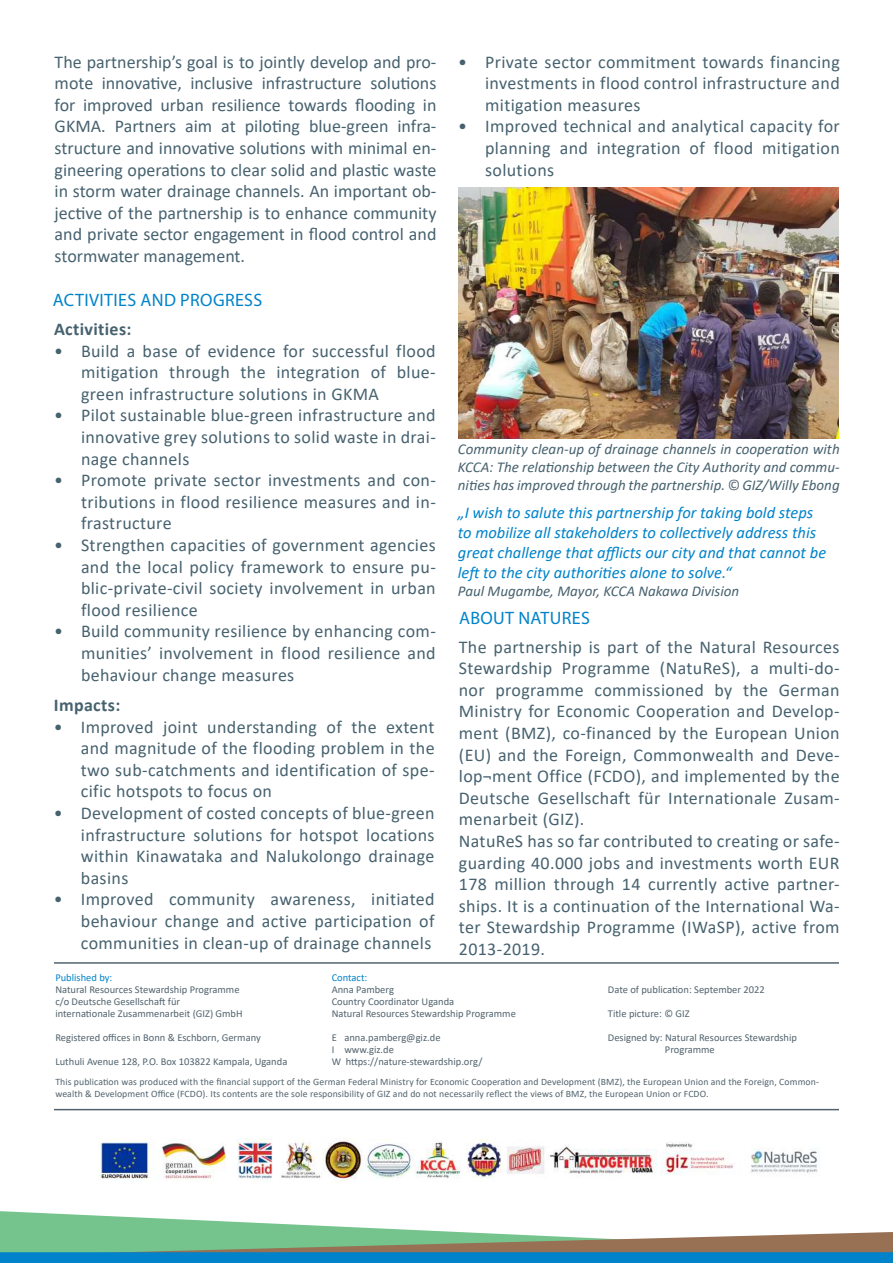
<style>
.page{position:relative;width:893px;height:1263px;background:#fff}
.page>*{position:absolute;margin:0;border:0;box-sizing:border-box;transform-origin:0 0}
.t1{font:18px/21.6px "Calibri";letter-spacing:.02em;color:#47626f;text-align:justify}
.t2{font:18px "Myriad Pro";letter-spacing:.02em;color:#0083ca}
.t3{font:700 18px "Calibri";letter-spacing:.02em;color:#47626f}
.t4{font:italic 16.5px/19.8px "Calibri";color:#0083ca}
.t5{font:italic 15px/18px "Calibri";color:#47626f;text-align:justify}
.t6{font:10.5px/12px "Calibri";color:#52636e}
.t7{font:10.5px "Calibri";color:#0083ca}
.t8{font:9.75px/12px "Calibri";letter-spacing:.01em;color:#52636e}
.s1{font-style:normal;color:#52636e}
</style>
<div class="page">
<svg style="left:0;top:1211px;width:435px;height:20px"></svg>
<svg style="left:0;top:1231px;width:893px;height:32px;background:#609b99"></svg>
<hr style="left:54px;top:962px;width:785px;height:2px;background:#52636e">
<hr style="left:54px;top:1109px;width:785px;height:1px;background:#52636e">
<img style="left:99px;top:1138px;width:558px;height:43px">
<img style="left:751px;top:1148px;width:69px;height:25px">
<img style="left:660px;top:1142px;width:74px;height:33px">
<img style="left:459px;top:187px;width:380px;height:251px">
<p class="t1" style="left:55px;top:50px;width:383px">The partnership’s goal is to jointly develop and pro&shy;mote innovative, inclusive infrastructure solutions for improved urban resilience towards flooding in GKMA. Partners aim at piloting blue-green infra&shy;structure and innovative solutions with minimal en&shy;gineering operations to clear solid and plastic waste in storm water drainage channels. An important ob&shy;jective of the partnership is to enhance community and private sector engagement in flood control and stormwater management.</p>
<p class="t2" style="left:53px;top:293px;width:211px">ACTIVITIES AND PROGRESS</p>
<p class="t3" style="left:54px;top:316px;width:79px">Activities:</p>
<p class="t1" style="left:81px;top:340px;width:356px;text-indent:-27px">• Build a base of evidence for successful flood mitigation through the integration of blue&shy;green infrastructure solutions in GKMA</p>
<p class="t1" style="left:81px;top:404px;width:356px;text-indent:-27px">• Pilot sustainable blue-green infrastructure and innovative grey solutions to solid waste in drai&shy;nage channels</p>
<p class="t1" style="left:81px;top:469px;width:356px;text-indent:-27px">• Promote private sector investments and con&shy;tributions in flood resilience measures and in&shy;frastructure</p>
<p class="t1" style="left:81px;top:534px;width:356px;text-indent:-27px">• Strengthen capacities of government agencies and the local policy framework to ensure pu&shy;blic-private-civil society involvement in urban flood resilience</p>
<p class="t1" style="left:81px;top:620px;width:356px;text-indent:-27px">• Build community resilience by enhancing com&shy;munities’ involvement in flood resilience and behaviour change measures</p>
<p class="t3" style="left:54px;top:692px;width:68px">Impacts:</p>
<p class="t1" style="left:81px;top:715px;width:355px;text-indent:-27px">• Improved joint understanding of the extent and magnitude of the flooding problem in the two sub-catchments and identification of spe&shy;cific hotspots to focus on</p>
<p class="t1" style="left:81px;top:802px;width:355px;text-indent:-27px">• Development of costed concepts of blue-green infrastructure solutions for hotspot locations within Kinawataka and Nalukolongo drainage basins</p>
<p class="t1" style="left:81px;top:888px;width:355px;text-indent:-27px">• Improved community awareness, initiated behaviour change and active participation of communities in clean-up of drainage channels</p>
<p class="t1" style="left:485px;top:50px;width:356px;text-indent:-27px">• Private sector commitment towards financing investments in flood control infrastructure and mitigation measures</p>
<p class="t1" style="left:485px;top:115px;width:356px;text-indent:-27px">• Improved technical and analytical capacity for planning and integration of flood mitigation solutions</p>
<p class="t5" style="left:458px;top:439px;width:383px">Community clean-up of drainage channels in cooperation with KCCA: The relationship between the City Authority and commu&shy;nities has improved through the partnership. <span class="s1">©</span>GIZ/Willy Ebong</p>
<p class="t4" style="left:458px;top:502px;width:370px">„I wish to salute this partnership for taking bold steps to mobilize all stakeholders to collectively address this great challenge that afflicts our city and that cannot be left to the city authorities alone to solve.“</p>
<p class="t5" style="left:458px;top:581px;width:283px">Paul Mugambe, Mayor, KCCA Nakawa Division</p>
<p class="t2" style="left:459px;top:611px;width:133px">ABOUT NATURES</p>
<p class="t1" style="left:459px;top:635px;width:382px;text-align:left">The partnership is part of the Natural Resources Stewardship Programme (NatuReS), a multi-do&shy;nor programme commissioned by the German Ministry for Economic Cooperation and Develop&shy;ment (BMZ), co-financed by the European Union (EU) and the Foreign, Commonwealth and Deve&shy;lop¬ment Office (FCDO), and implemented by the Deutsche Gesellschaft für Internationale Zusam&shy;menarbeit (GIZ).<br>NatuReS has so far contributed to creating or safe&shy;guarding 40.000 jobs and investments worth EUR 178 million through 14 currently active partner&shy;ships. It is a continuation of the International Wa&shy;ter Stewardship Programme (IWaSP), active from 2013-2019.</p>
<p class="t7" style="left:55px;top:970px;width:59px">Published by:</p>
<p class="t6" style="left:55px;top:983px;width:189px">Natural Resources Stewardship Programme c/o Deutsche Gesellschaft für internationale Zusammenarbeit (GIZ) GmbH</p>
<p class="t6" style="left:55px;top:1031px;width:207px">Registered offices in Bonn &amp; Eschborn, Germany</p>
<p class="t6" style="left:55px;top:1055px;width:233px">Luthuli Avenue 128, P.O. Box 103822 Kampala, Uganda</p>
<p class="t7" style="left:332px;top:970px;width:37px">Contact:</p>
<p class="t6" style="left:332px;top:983px;width:186px">Anna Pamberg<br>Country Coordinator Uganda<br>Natural Resources Stewardship Programme</p>
<p class="t6" style="left:332px;top:1031px;width:152px">E anna.pamberg@giz.de<br>I www.giz.de<br>W https://nature-stewardship.org/</p>
<p class="t6" style="left:608px;top:983px;width:158px">Date of publication: September 2022</p>
<p class="t6" style="left:608px;top:1007px;width:83px">Title picture: © GIZ</p>
<p class="t6" style="left:665px;top:1031px;width:134px;text-indent:-57px">Designed by: Natural Resources Stewardship<br>Programme</p>
<p class="t8" style="left:55px;top:1075px;width:765px">This publication was produced with the financial support of the German Federal Ministry for Economic Cooperation and Development (BMZ), the European Union and the Foreign, Common&shy;wealth &amp; Development Office (FCDO). Its contents are the sole responsibility of GIZ and do not necessarily reflect the views of BMZ, the European Union or FCDO.</p>
</div>
